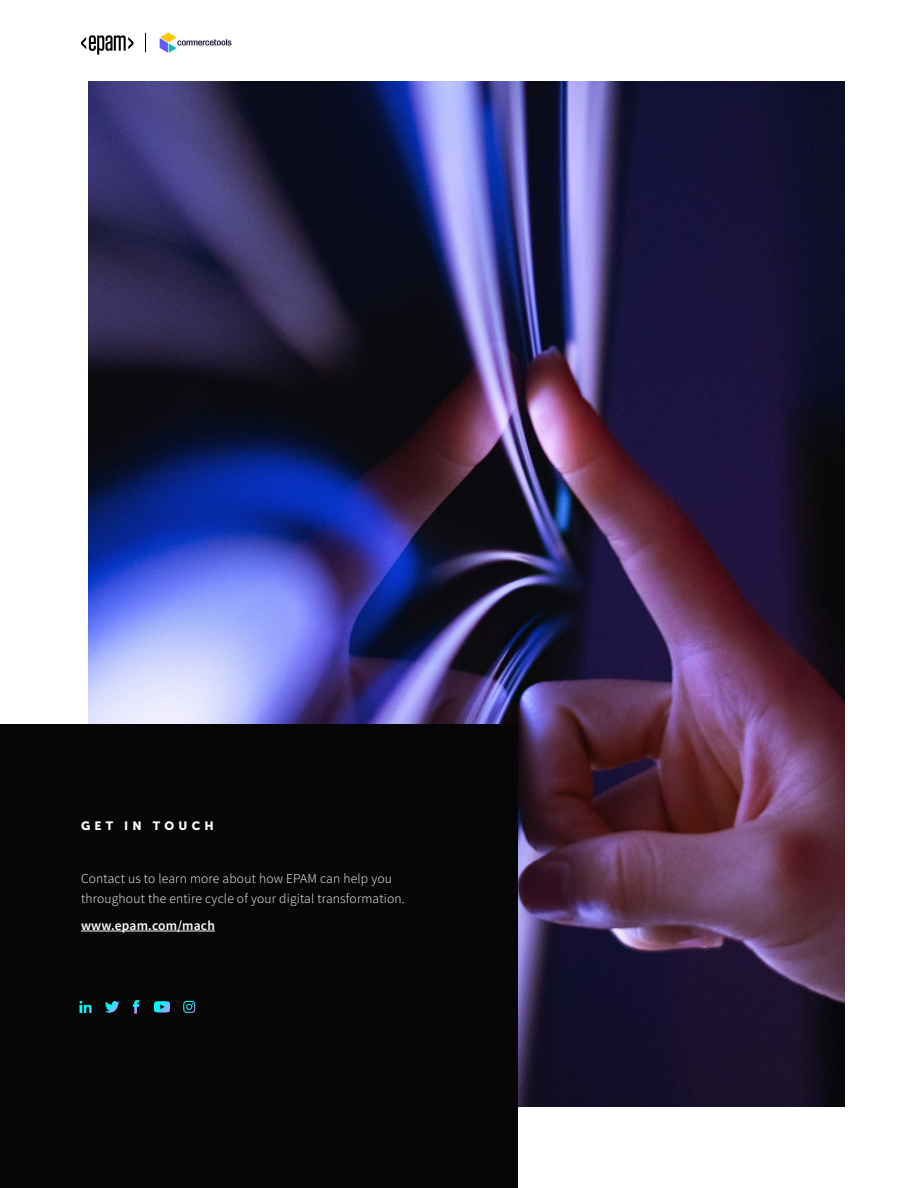
<style>
.page{position:relative;width:918px;height:1188px;background:#fff}
.page>*{position:absolute;margin:0;border:0;box-sizing:border-box;transform-origin:0 0}
.t1{font:300 13.5px/19.5px "Source Sans Pro";letter-spacing:.015em;color:#fff}
.t2{font:600 13.5px "Source Sans Pro";letter-spacing:.015em;color:#fff}
.t3{font:12px "Museo Sans 900";letter-spacing:.35em;color:#fff}
</style>
<div class="page">
<img style="left:88px;top:81px;width:756px;height:1026px">
<div style="left:0;top:724px;width:518px;height:464px;background:#060606"></div>
<hr style="left:81px;top:931px;width:134px;height:1px;background:#fff">
<svg style="left:105px;top:1001px;width:14px;height:12px"></svg>
<svg style="left:80px;top:1001px;width:12px;height:12px"></svg>
<svg style="left:183px;top:1001px;width:12px;height:12px"></svg>
<svg style="left:133px;top:1000px;width:6px;height:14px"></svg>
<svg style="left:154px;top:1001px;width:16px;height:12px"></svg>
<img style="left:159px;top:32px;width:73px;height:21px">
<svg style="left:81px;top:35px;width:52px;height:20px"></svg>
<svg style="left:145px;top:33px;width:1px;height:19px"></svg>
<p class="t3" style="left:81px;top:818px;width:134px">GET IN TOUCH</p>
<p class="t1" style="left:81px;top:869px;width:325px">Contact us to learn more about how EPAM can help you throughout the entire cycle of your digital transformation.</p>
<p class="t2" style="left:81px;top:916px;width:135px">www.epam.com/mach</p>
</div>
